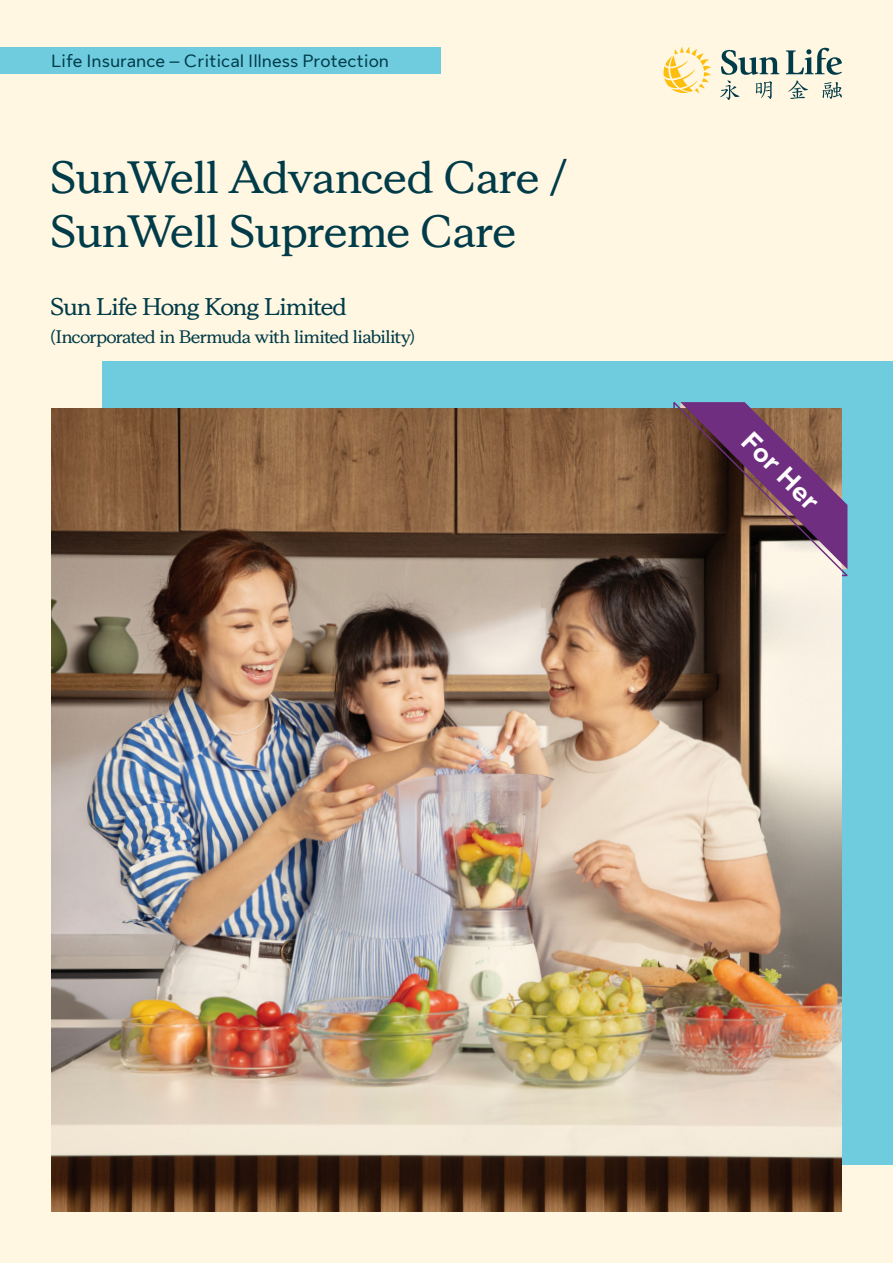
<style>
.page{position:relative;width:893px;height:1263px;background:#fff7e1}
.page>*{position:absolute;margin:0;border:0;box-sizing:border-box;transform-origin:0 0}
.t1{font:700 45px/54px "Sun Life New Display";color:#003b49}
.t2{font:700 27.6px "Sun Life New Text";color:#fff}
.t3{font:700 24px "Sun Life New Display";letter-spacing:-.025em;color:#003b49}
.t4{font:700 18px "Sun Life New Display";letter-spacing:-.02em;color:#003b49}
.t5{font:18px "Sun Life New Text";color:#003b49}
</style>
<div class="page">
<div style="left:103px;top:361px;width:790px;height:804px;background:#6eccde"></div>
<img style="left:51px;top:408px;width:791px;height:804px">
<svg style="left:663px;top:47px;width:48px;height:47px"></svg>
<svg style="left:720px;top:50px;width:59px;height:50px"></svg>
<svg style="left:786px;top:48px;width:56px;height:51px"></svg>
<svg style="left:673px;top:402px;width:175px;height:175px;background:#725059"></svg>
<div style="left:0;top:47px;width:441px;height:27px;background:#6eccde"></div>
<p class="t5" style="left:51px;top:49px;width:339px">Life Insurance – Critical Illness Protection</p>
<p class="t1" style="left:51px;top:148px;width:518px">SunWell Advanced Care /<br>SunWell Supreme Care</p>
<p class="t3" style="left:51px;top:290px;width:297px">Sun Life Hong Kong Limited</p>
<p class="t4" style="left:51px;top:324px;width:366px">(Incorporated in Bermuda with limited liability)</p>
<p class="t2" style="left:760px;top:422px;width:100px;rotate:45deg">For Her</p>
</div>
